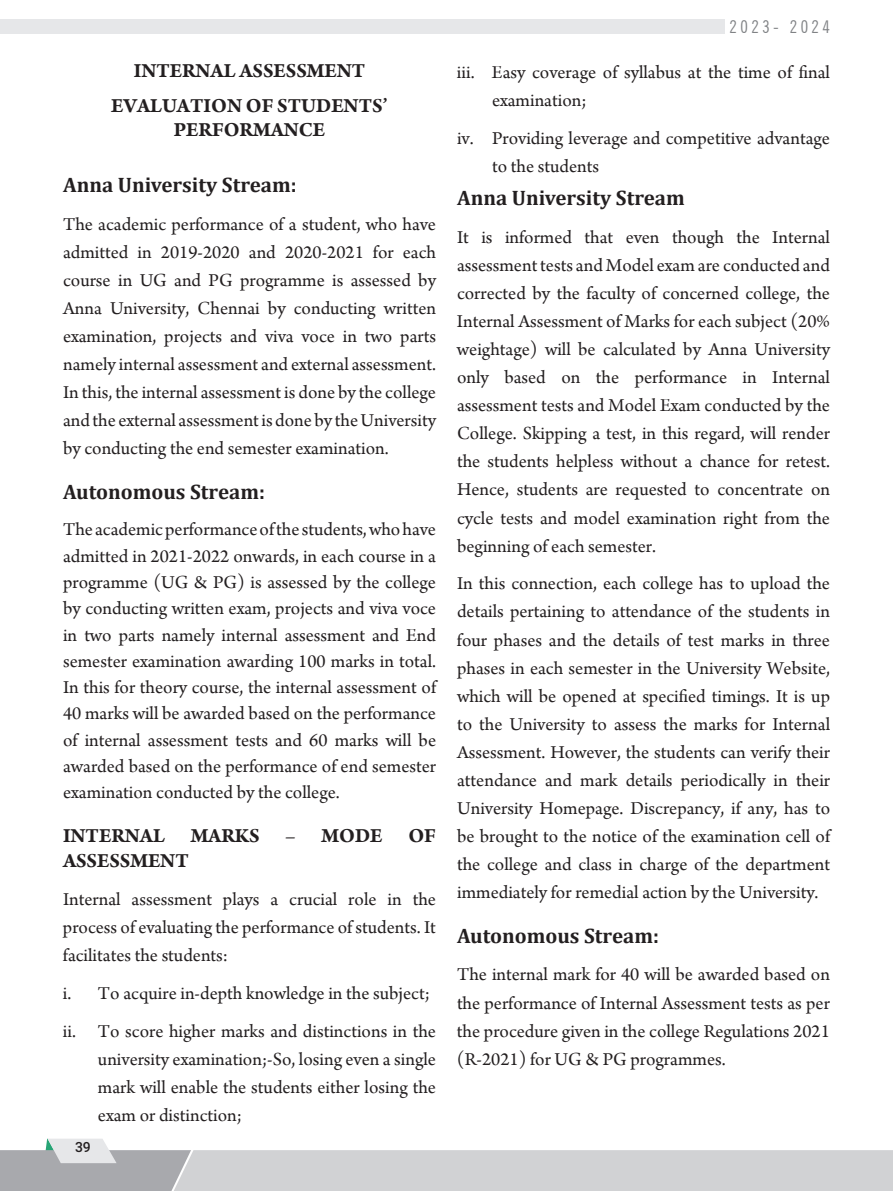
<style>
.page{position:relative;width:893px;height:1191px;background:#fff}
.page>*{position:absolute;margin:0;border:0;box-sizing:border-box;transform-origin:0 0}
.t1{font:700 21px/34.5px "Arno Pro";color:#231f20;text-align:center}
.t2{font:700 21px "Cambria";color:#231f20}
.t3{font:19.25px/28px "Arno Pro";color:#231f20;text-align:justify}
.t4{font:condensed 17.5px "News Gothic BT";letter-spacing:.2em;color:#808285}
.t5{font:500 14px "Roboto";color:#231f20}
</style>
<div class="page">
<svg style="left:0;top:1138px;width:893px;height:53px"></svg>
<div style="left:0;top:19px;width:724px;height:14px;background:#e6e7e9"></div>
<p class="t1" style="left:111px;top:55px;width:278px">INTERNAL ASSESSMENT<br>EVALUATION OF STUDENTS’</p>
<p class="t1" style="left:174px;top:114px;width:153px">PERFORMANCE</p>
<p class="t2" style="left:63px;top:170px;width:235px">Anna University Stream:</p>
<p class="t3" style="left:63px;top:211px;width:375px">The academic performance of a student, who have admitted in 2019-2020 and 2020-2021 for each course in UG and PG programme is assessed by Anna University, Chennai by conducting written examination, projects and viva voce in two parts namely internal assessment and external assessment.<br>In this, the internal assessment is done by the college and the external assessmentis done by theUniversity by conducting the end semester examination.</p>
<p class="t2" style="left:63px;top:477px;width:203px">Autonomous Stream:</p>
<p class="t3" style="left:63px;top:517px;width:375px;line-height:26.2px">The academicperformanceofthe students,whohave admitted in 2021-2022 onwards, in each course in a programme (UG &amp; PG) is assessed by the college by conducting written exam, projects and viva voce in two parts namely internal assessment and End semester examination awarding 100 marks in total.<br>In this for theory course, the internal assessment of 40 marks will be awarded based on the performance of internal assessment tests and 60 marks will be awarded based on the performance of end semester examination conducted by the college.</p>
<p class="t1" style="left:63px;top:825px;width:374px;line-height:24.5px;text-align:left">INTERNAL MARKS – MODE OF<br>ASSESSMENT</p>
<p class="t3" style="left:63px;top:886px;width:374px">Internal assessment plays a crucial role in the process of evaluating the performance of students. It facilitates the students:</p>
<p class="t3" style="left:63px;top:975px;width:374px;line-height:38px">i. To acquire in-depth knowledge in the subject; ii. To score higher marks and distinctions in the</p>
<p class="t3" style="left:98px;top:1046px;width:339px">university examination;-So, losing even a single mark will enable the students either losing the exam or distinction;</p>
<p class="t5" style="left:75px;top:1137px;width:17px">39</p>
<p class="t4" style="left:729px;top:16px;width:102px">2023- 2024</p>
<p class="t3" style="left:492px;top:60px;width:339px;text-indent:-35px">iii. Easy coverage of syllabus at the time of final examination;</p>
<p class="t3" style="left:492px;top:126px;width:339px;text-indent:-35px">iv. Providing leverage and competitive advantage to the students</p>
<p class="t2" style="left:457px;top:183px;width:229px">Anna University Stream</p>
<p class="t3" style="left:457px;top:224px;width:375px">It is informed that even though the Internal assessment tests and Model exam are conducted and corrected by the faculty of concerned college, the Internal Assessment of Marks for each subject (20% weightage) will be calculated by Anna University only based on the performance in Internal assessment tests and Model Exam conducted by the College. Skipping a test, in this regard, will render the students helpless without a chance for retest.<br>Hence, students are requested to concentrate on cycle tests and model examination right from the beginning of each semester.</p>
<p class="t3" style="left:457px;top:570px;width:375px">In this connection, each college has to upload the details pertaining to attendance of the students in four phases and the details of test marks in three phases in each semester in the University Website, which will be opened at specified timings. It is up to the University to assess the marks for Internal Assessment. However, the students can verify their attendance and mark details periodically in their University Homepage. Discrepancy, if any, has to be brought to the notice of the examination cell of the college and class in charge of the department immediately for remedial action by the University.</p>
<p class="t2" style="left:457px;top:920px;width:203px">Autonomous Stream:</p>
<p class="t3" style="left:457px;top:961px;width:374px">The internal mark for 40 will be awarded based on the performance of Internal Assessment tests as per the procedure given in the college Regulations 2021 (R-2021) for UG &amp; PG programmes.</p>
</div>
